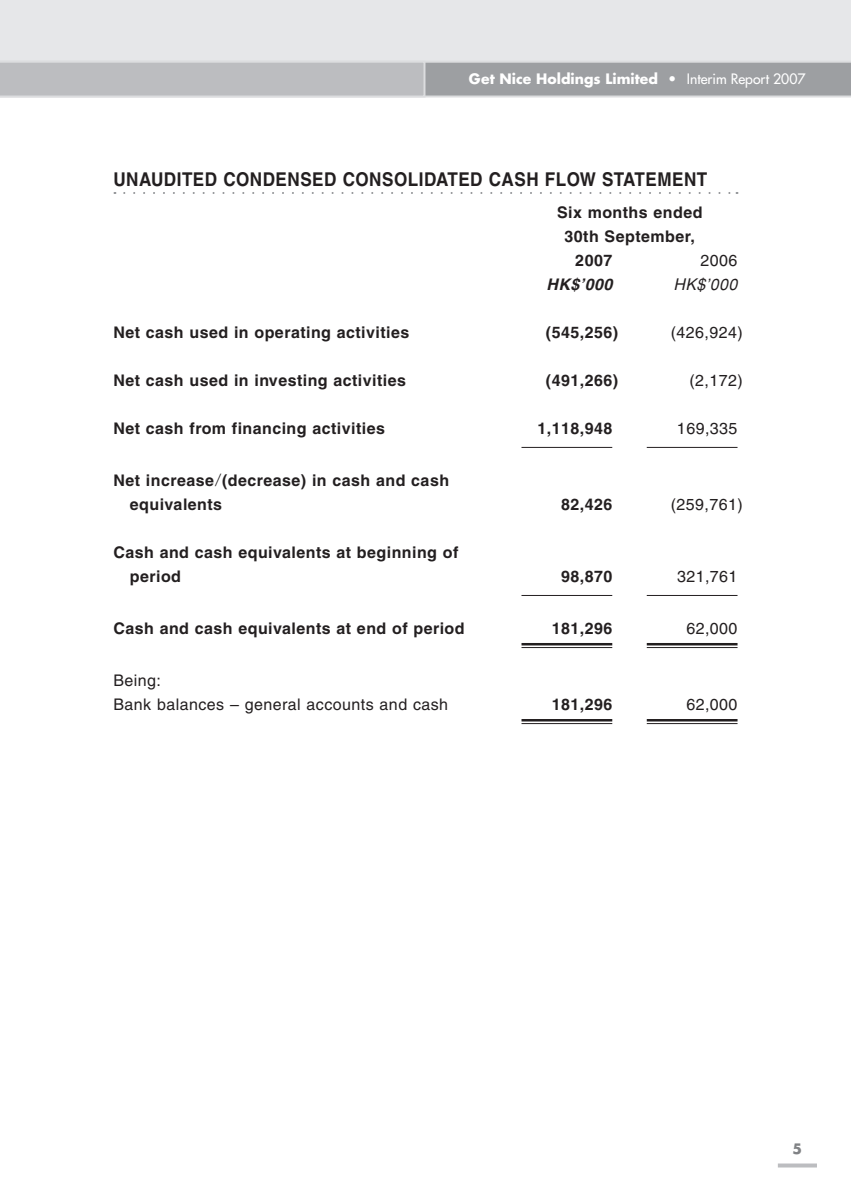
<style>
.page{position:relative;width:851px;height:1191px;background:#fff}
.page>*{position:absolute;margin:0;border:0;box-sizing:border-box;transform-origin:0 0}
.t1{font:700 19px "Helvetica";letter-spacing:.03em;color:#231f20;scale:.9 1}
.t2{font:700 16px/24px "Helvetica";letter-spacing:.03em;color:#231f20}
.t3{font:16px/24px "Helvetica";letter-spacing:.03em;color:#231f20}
.t4{font:italic 700 16px "Helvetica";color:#231f20}
.t5{font:italic 16px "Helvetica";color:#231f20}
.t6{font:700 14px "Futura";color:#fff}
.t7{font:700 14px "Futura";color:#808285}
.s1{font-weight:400}
.s2{font-family:"Koz Min Pro Regular 90 pv RKSJ H";font-weight:400}
</style>
<div class="page">
<div style="left:0;top:0;width:850px;height:78px;background:#e6e7e9"></div>
<svg style="left:0;top:62px;width:850px;height:35px;background:#afb0b3"></svg>
<svg style="left:778px;top:1163px;width:38px;height:4px"></svg>
<svg style="left:124px;top:192px;width:613px;height:2px"></svg>
<hr style="left:521px;top:447px;width:91px;height:1px;background:#231f20">
<hr style="left:646px;top:447px;width:91px;height:1px;background:#231f20">
<hr style="left:521px;top:595px;width:91px;height:1px;background:#231f20">
<hr style="left:646px;top:595px;width:91px;height:1px;background:#231f20">
<hr style="left:521px;top:643px;width:91px;height:2px;background:#231f20">
<hr style="left:521px;top:647px;width:91px;height:1px;background:#231f20">
<hr style="left:646px;top:643px;width:91px;height:2px;background:#231f20">
<hr style="left:646px;top:647px;width:91px;height:1px;background:#231f20">
<hr style="left:521px;top:719px;width:91px;height:2px;background:#231f20">
<hr style="left:521px;top:723px;width:91px;height:1px;background:#231f20">
<hr style="left:646px;top:719px;width:91px;height:2px;background:#231f20">
<hr style="left:646px;top:723px;width:91px;height:1px;background:#231f20">
<p class="t6" style="left:469px;top:74px;width:338px">Get Nice Holdings Limited • <span class="s1">Interim Report 2007</span></p>
<p class="t1" style="left:113px;top:173px;width:661px">UNAUDITED CONDENSED CONSOLIDATED CASH FLOW STATEMENT</p>
<p class="t2" style="left:557px;top:202px;width:147px">Six months ended</p>
<p class="t2" style="left:564px;top:226px;width:132px">30th September,</p>
<p class="t2" style="left:575px;top:250px;width:38px">2007</p>
<p class="t3" style="left:700px;top:250px;width:38px">2006</p>
<p class="t4" style="left:546px;top:275px;width:67px">HK$’000</p>
<p class="t5" style="left:673px;top:278px;width:66px">HK$’000</p>
<p class="t2" style="left:113px;top:322px;width:297px">Net cash used in operating activities</p>
<p class="t2" style="left:546px;top:322px;width:74px">(545,256 )</p>
<p class="t3" style="left:670px;top:322px;width:74px">(426,924 )</p>
<p class="t2" style="left:113px;top:370px;width:294px">Net cash used in investing activities</p>
<p class="t2" style="left:546px;top:370px;width:74px">(491,266 )</p>
<p class="t3" style="left:689px;top:370px;width:55px">(2,172 )</p>
<p class="t2" style="left:113px;top:418px;width:273px">Net cash from financing activities</p>
<p class="t2" style="left:537px;top:418px;width:76px">1,118,948</p>
<p class="t3" style="left:677px;top:418px;width:62px">169,335</p>
<p class="t2" style="left:130px;top:470px;width:320px;text-indent:-16px">Net increase<span class="s2">/</span>(decrease) in cash and cash equivalents</p>
<p class="t2" style="left:561px;top:494px;width:53px">82,426</p>
<p class="t3" style="left:670px;top:494px;width:74px">(259,761 )</p>
<p class="t2" style="left:130px;top:542px;width:330px;text-indent:-16px">Cash and cash equivalents at beginning of period</p>
<p class="t2" style="left:561px;top:566px;width:53px">98,870</p>
<p class="t3" style="left:677px;top:566px;width:62px">321,761</p>
<p class="t2" style="left:113px;top:618px;width:352px">Cash and cash equivalents at end of period</p>
<p class="t2" style="left:551px;top:618px;width:62px">181,296</p>
<p class="t3" style="left:686px;top:618px;width:53px">62,000</p>
<p class="t3" style="left:113px;top:670px;width:336px">Being:<br>Bank balances – general accounts and cash</p>
<p class="t2" style="left:551px;top:694px;width:62px">181,296</p>
<p class="t3" style="left:686px;top:694px;width:53px">62,000</p>
<p class="t7" style="left:792px;top:1144px;width:11px">5</p>
</div>
